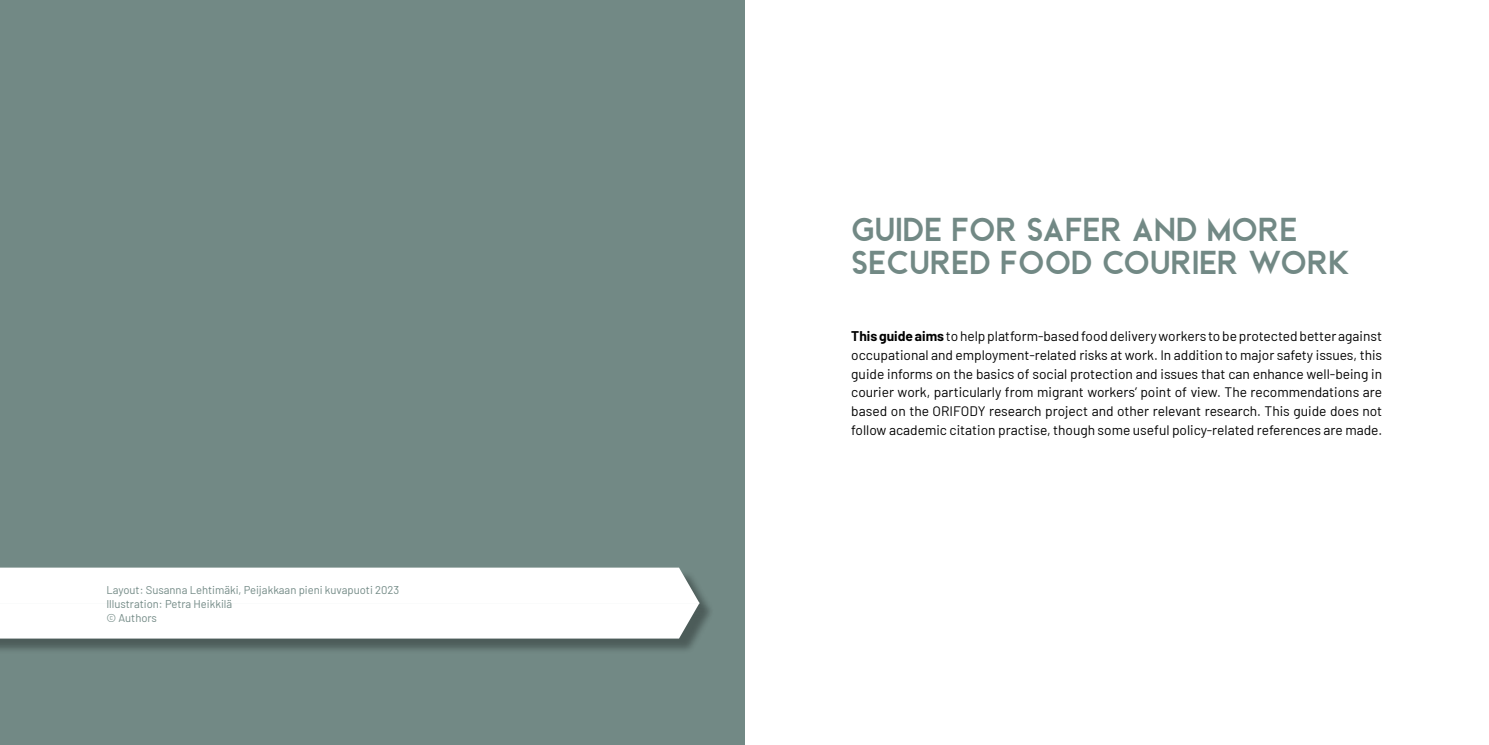
<style>
.page{position:relative;width:1489px;height:745px;background:#fff}
.page>*{position:absolute;margin:0;border:0;box-sizing:border-box;transform-origin:0 0}
.t1{font:33.75px/33.8px "Beckman Free";color:#728985}
.t2{font:13.75px/18.8px "Barlow";color:#000;text-align:justify}
.t3{font:11.25px/13.8px "Barlow";color:#728985}
.s1{font-weight:700}
</style>
<div class="page">
<div style="left:0;top:0;width:744px;height:744px;background:#728985"></div>
<div style="left:0;top:604px;width:714px;height:49px;background:#000;opacity:.33"></div>
<div style="left:0;top:567px;width:699px;height:71px;background:#fff"></div>
<hr style="left:0;top:602px;width:698px;height:1px;background:#fff">
<p class="t3" style="left:106px;top:582px;width:294px">Layout: Susanna Lehtimäki, Peijakkaan pieni kuvapuoti 2023<br>Illustration: Petra Heikkilä<br>© Authors</p>
<h1 class="t1" style="left:851px;top:212px;width:501px">GUIDE FOR SAFER AND MORE<br>SECURED FOOD COURIER WORK</h1>
<p class="t2" style="left:851px;top:325px;width:532px"><span class="s1">This guide aims</span> to help platform-based food delivery workers to be protected better against occupational and employment-related risks at work. In addition to major safety issues, this guide informs on the basics of social protection and issues that can enhance well-being in courier work, particularly from migrant workers’ point of view. The recommendations are based on the ORIFODY research project and other relevant research. This guide does not follow academic citation practise, though some useful policy-related references are made.</p>
</div>
